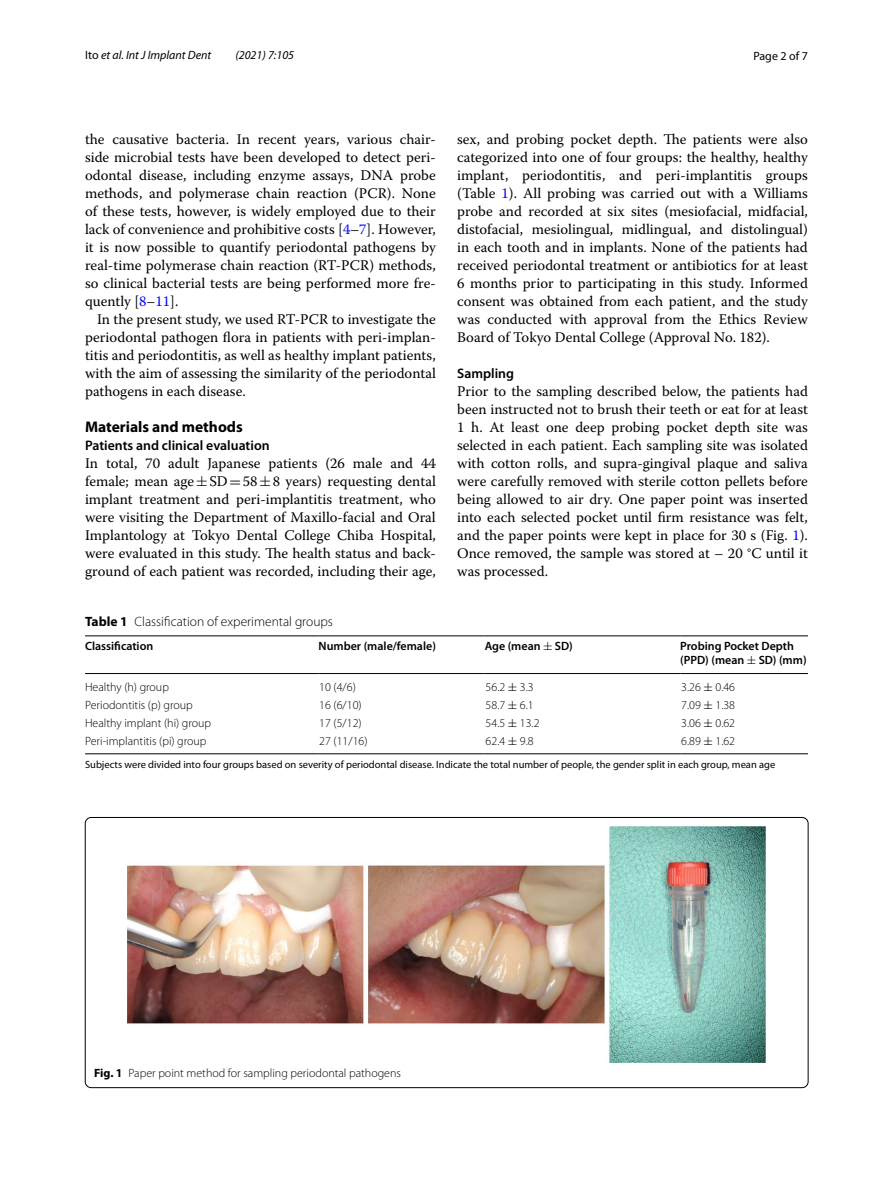
<style>
.page{position:relative;width:893px;height:1187px;background:#fff}
.page>*{position:absolute;margin:0;border:0;box-sizing:border-box;transform-origin:0 0}
.t1{font:700 15.45px "Myriad Pro";color:#000}
.t2{font:14.7px/18px "Warnock Pro";color:#000;text-align:justify}
.t3{font:600 13.8px "Myriad Pro";color:#000}
.t4{font:300 13.5px "Myriad Pro";color:#000}
.t5{font:300 12px "Myriad Pro";color:#000}
.t6{font:600 12px/13.5px "Myriad Pro";color:#000}
.t7{font:italic 12px "Myriad Pro";color:#000}
.t8{font:12px "Myriad Pro";color:#000}
.t9{font:10.5px "Myriad Pro";color:#000}
.s1{font-style:normal}
.s2{color:#00f}
.s3{font-family:"MTSY"}
.s4{font-weight:700}
.s5{font-family:"MTSY";font-weight:400}
</style>
<div class="page">
<hr style="left:85px;top:635px;width:234px;height:1px;background:#000">
<hr style="left:85px;top:673px;width:234px;height:1px;background:#000">
<hr style="left:319px;top:635px;width:166px;height:1px;background:#000">
<hr style="left:319px;top:673px;width:166px;height:1px;background:#000">
<hr style="left:485px;top:635px;width:195px;height:1px;background:#000">
<hr style="left:485px;top:673px;width:195px;height:1px;background:#000">
<hr style="left:680px;top:635px;width:128px;height:1px;background:#000">
<hr style="left:680px;top:673px;width:128px;height:1px;background:#000">
<hr style="left:85px;top:753px;width:234px;height:1px;background:#000">
<hr style="left:319px;top:753px;width:166px;height:1px;background:#000">
<hr style="left:485px;top:753px;width:195px;height:1px;background:#000">
<hr style="left:680px;top:753px;width:128px;height:1px;background:#000">
<img style="left:128px;top:826px;width:638px;height:235px">
<div style="left:85px;top:817px;width:723px;height:270px;border:1px solid #000;border-radius:6px"></div>
<p class="t7" style="left:85px;top:48px;width:128px"><span class="s1">Ito</span> et al. Int J Implant Dent</p>
<p class="t7" style="left:235px;top:48px;width:60px">(2021) 7:105</p>
<p class="t8" style="left:753px;top:48px;width:56px">Page 2 of 7</p>
<p class="t2" style="left:85px;top:130px;width:352px">the causative bacteria. In recent years, various chair&shy;side microbial tests have been developed to detect peri&shy;odontal disease, including enzyme assays, DNA probe methods, and polymerase chain reaction (PCR). None of these tests, however, is widely employed due to their lack of convenience and prohibitive costs [<span class="s2">4</span>–<span class="s2">7</span>]. However, it is now possible to quantify periodontal pathogens by real-time polymerase chain reaction (RT-PCR) methods, so clinical bacterial tests are being performed more fre&shy;quently [<span class="s2">8</span>–<span class="s2">11</span>].</p>
<p class="t2" style="left:85px;top:310px;width:352px;text-indent:12px">In the present study, we used RT-PCR to investigate the periodontal pathogen flora in patients with peri-implan&shy;titis and periodontitis, as well as healthy implant patients, with the aim of assessing the similarity of the periodontal pathogens in each disease.</p>
<p class="t1" style="left:85px;top:416px;width:159px">Materials and methods</p>
<p class="t3" style="left:85px;top:436px;width:186px">Patients and clinical evaluation</p>
<p class="t2" style="left:85px;top:454px;width:352px">In total, 70 adult Japanese patients (26 male and 44 female; mean age<span class="s3">±</span>SD<span class="s3">=</span>58<span class="s3">±</span>8 years) requesting dental implant treatment and peri-implantitis treatment, who were visiting the Department of Maxillo-facial and Oral Implantology at Tokyo Dental College Chiba Hospital, were evaluated in this study. The health status and back&shy;ground of each patient was recorded, including their age,</p>
<p class="t4" style="left:85px;top:614px;width:249px"><span class="s4">Table 1</span> Classification of experimental groups</p>
<p class="t2" style="left:457px;top:130px;width:352px">sex, and probing pocket depth. The patients were also categorized into one of four groups: the healthy, healthy implant, periodontitis, and peri-implantitis groups (Table <span class="s2">1</span>). All probing was carried out with a Williams probe and recorded at six sites (mesiofacial, midfacial, distofacial, mesiolingual, midlingual, and distolingual) in each tooth and in implants. None of the patients had received periodontal treatment or antibiotics for at least 6 months prior to participating in this study. Informed consent was obtained from each patient, and the study was conducted with approval from the Ethics Review Board of Tokyo Dental College (Approval No. 182).</p>
<p class="t3" style="left:457px;top:364px;width:58px">Sampling</p>
<p class="t2" style="left:457px;top:382px;width:352px">Prior to the sampling described below, the patients had been instructed not to brush their teeth or eat for at least 1 h. At least one deep probing pocket depth site was selected in each patient. Each sampling site was isolated with cotton rolls, and supra-gingival plaque and saliva were carefully removed with sterile cotton pellets before being allowed to air dry. One paper point was inserted into each selected pocket until firm resistance was felt, and the paper points were kept in place for 30 s (Fig. <span class="s2">1</span>).<br>Once removed, the sample was stored at – 20 °C until it was processed.</p>
<p class="t6" style="left:85px;top:639px;width:70px">Classification</p>
<p class="t6" style="left:319px;top:639px;width:119px">Number (male/female)</p>
<p class="t6" style="left:485px;top:639px;width:90px">Age (mean <span class="s5">±</span> SD)</p>
<p class="t6" style="left:680px;top:639px;width:128px">Probing Pocket Depth (PPD) (mean <span class="s5">±</span> SD) (mm)</p>
<p class="t5" style="left:85px;top:680px;width:85px">Healthy (h) group</p>
<p class="t5" style="left:319px;top:680px;width:38px">10 (4/6)</p>
<p class="t5" style="left:486px;top:680px;width:50px">56.2 <span class="s5">±</span> 3.3</p>
<p class="t5" style="left:681px;top:680px;width:55px">3.26 <span class="s5">±</span> 0.46</p>
<p class="t5" style="left:85px;top:698px;width:109px">Periodontitis (p) group</p>
<p class="t5" style="left:319px;top:698px;width:44px">16 (6/10)</p>
<p class="t5" style="left:486px;top:698px;width:50px">58.7 <span class="s5">±</span> 6.1</p>
<p class="t5" style="left:681px;top:698px;width:55px">7.09 <span class="s5">±</span> 1.38</p>
<p class="t5" style="left:85px;top:716px;width:128px">Healthy implant (hi) group</p>
<p class="t5" style="left:319px;top:716px;width:44px">17 (5/12)</p>
<p class="t5" style="left:486px;top:716px;width:55px">54.5 <span class="s5">±</span> 13.2</p>
<p class="t5" style="left:681px;top:716px;width:55px">3.06 <span class="s5">±</span> 0.62</p>
<p class="t5" style="left:85px;top:734px;width:123px">Peri-implantitis (pi) group</p>
<p class="t5" style="left:319px;top:734px;width:50px">27 (11/16)</p>
<p class="t5" style="left:486px;top:734px;width:50px">62.4 <span class="s5">±</span> 9.8</p>
<p class="t5" style="left:681px;top:734px;width:55px">6.89 <span class="s5">±</span> 1.62</p>
<p class="t9" style="left:85px;top:757px;width:692px">Subjects were divided into four groups based on severity of periodontal disease. Indicate the total number of people, the gender split in each group, mean age</p>
<p class="t5" style="left:94px;top:1066px;width:308px"><span class="s4">Fig. 1</span> Paper point method for sampling periodontal pathogens</p>
</div>
